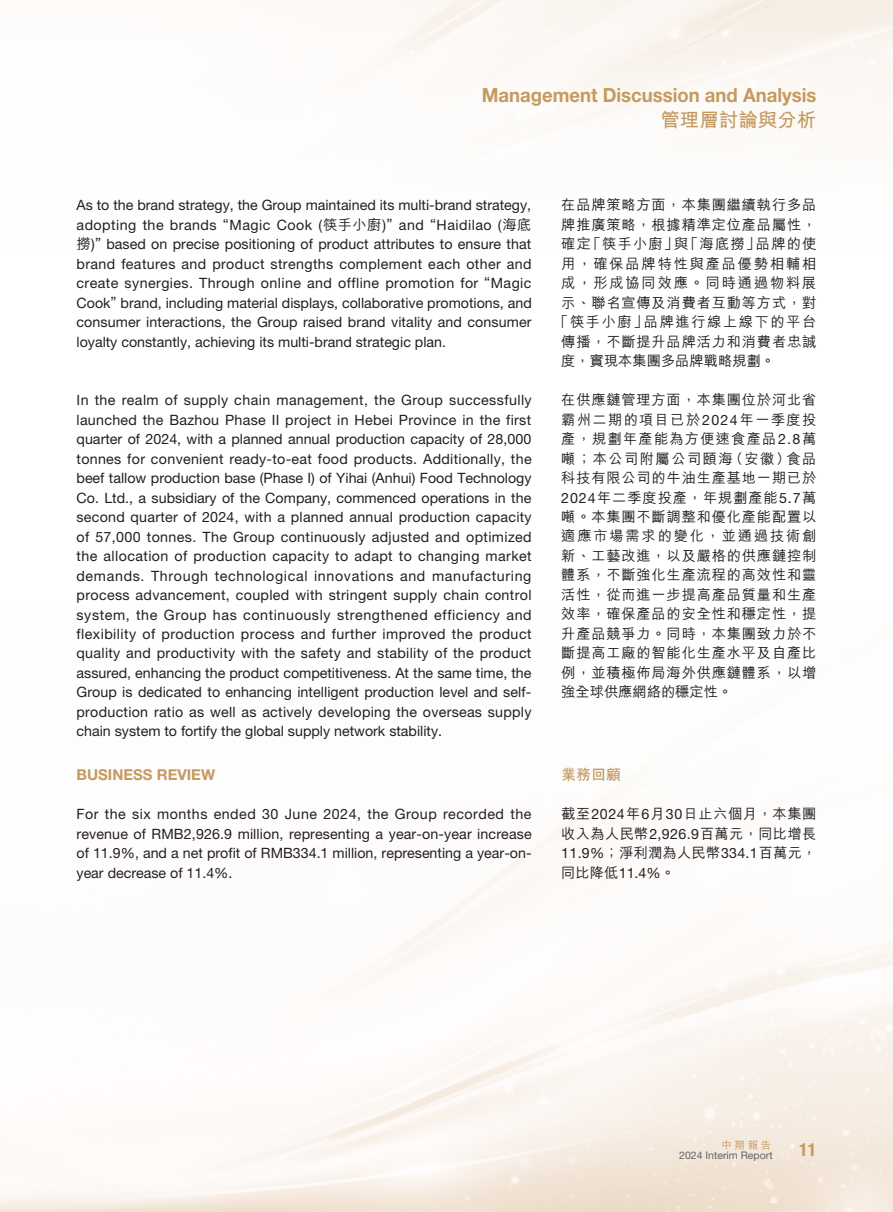
<style>
.page{position:relative;width:893px;height:1212px;background:#fff}
.page>*{position:absolute;margin:0;border:0;box-sizing:border-box;transform-origin:0 0}
.t1{font:700 19.5px "Helvetica Neue LT Std";color:#c49a60;scale:.95 1}
.t2{font:700 19.5px "M Hei HK";color:#c49a60}
.t3{font:700 condensed 18px "Helvetica Neue LT Std";color:#c49a60}
.t4{font:700 15px "Helvetica Neue LT Std";color:#c49a60}
.t5{font:700 15px "C Hei 2 HK";color:#c49a60}
.t6{font:14.25px/19.5px "Helvetica Neue LT Std";color:#231f20;text-align:justify}
.t7{font:500 14.25px/19.5px "M Hei HK";letter-spacing:.055em;color:#231f20;text-align:justify}
.t8{font:500 14.25px "M Hei HK";letter-spacing:.125em;color:#231f20}
.t9{font:500 14.25px "M Hei HK";letter-spacing:.085em;color:#231f20}
.t10{font:500 14.25px "M Hei HK";letter-spacing:.11em;color:#231f20}
.t11{font:500 14.25px "M Hei HK";color:#231f20}
.t12{font:10.5px "Helvetica Neue LT Std";color:#636366}
.t13{font:500 10.5px "M Hei HK";color:#c49a60}
.s1{font-family:"M Hei HK";font-weight:500}
.s2{font-family:"Helvetica Neue LT Std";font-weight:400}
</style>
<div class="page">
<h1 class="t1" style="left:482px;top:83px;width:354px">Management Discussion and Analysis</h1>
<h1 class="t2" style="left:660px;top:105px;width:157px">管理層討論與分析</h1>
<p class="t6" style="left:77px;top:195px;width:457px">As to the brand strategy, the Group maintained its multi-brand strategy, adopting the brands “Magic Cook (<span class="s1">筷手小廚</span>)” and “Haidilao (<span class="s1">海底撈</span>)” based on precise positioning of product attributes to ensure that brand features and product strengths complement each other and create synergies. Through online and offline promotion for “Magic Cook” brand, including material displays, collaborative promotions, and consumer interactions, the Group raised brand vitality and consumer loyalty constantly, achieving its multi-brand strategic plan.</p>
<p class="t6" style="left:77px;top:390px;width:457px">In the realm of supply chain management, the Group successfully launched the Bazhou Phase II project in Hebei Province in the first quarter of 2024, with a planned annual production capacity of 28,000 tonnes for convenient ready-to-eat food products. Additionally, the beef tallow production base (Phase I) of Yihai (Anhui) Food Technology Co. Ltd., a subsidiary of the Company, commenced operations in the second quarter of 2024, with a planned annual production capacity of 57,000 tonnes. The Group continuously adjusted and optimized the allocation of production capacity to adapt to changing market demands. Through technological innovations and manufacturing process advancement, coupled with stringent supply chain control system, the Group has continuously strengthened efficiency and flexibility of production process and further improved the product quality and productivity with the safety and stability of the product assured, enhancing the product competitiveness. At the same time, the Group is dedicated to enhancing intelligent production level and self&shy;production ratio as well as actively developing the overseas supply chain system to fortify the global supply network stability.</p>
<p class="t4" style="left:77px;top:765px;width:140px">BUSINESS REVIEW</p>
<p class="t6" style="left:77px;top:804px;width:457px">For the six months ended 30 June 2024, the Group recorded the revenue of RMB2,926.9 million, representing a year-on-year increase of 11.9%, and a net profit of RMB334.1 million, representing a year-on&shy;year decrease of 11.4%.</p>
<p class="t7" style="left:561px;top:194px;width:257px">在品牌策略方面，本集團繼續執行多品</p>
<p class="t7" style="left:561px;top:213px;width:257px">牌推廣策略，根據精準定位產品屬性，</p>
<p class="t9" style="left:561px;top:233px;width:257px">確定「筷手小廚」與「海底撈」品牌的使</p>
<p class="t8" style="left:561px;top:253px;width:257px">用，確保品牌特性與產品優勢相輔相</p>
<p class="t8" style="left:561px;top:272px;width:257px">成，形成協同效應。同時通過物料展</p>
<p class="t7" style="left:561px;top:291px;width:257px">示、聯名宣傳及消費者互動等方式，對</p>
<p class="t10" style="left:554px;top:311px;width:264px">「筷手小廚」品牌進行線上線下的平台</p>
<p class="t7" style="left:561px;top:330px;width:257px">傳播，不斷提升品牌活力和消費者忠誠</p>
<p class="t11" style="left:561px;top:350px;width:215px">度，實現本集團多品牌戰略規劃。</p>
<p class="t7" style="left:561px;top:389px;width:257px">在供應鏈管理方面，本集團位於河北省霸州二期的項目已於<span class="s2">2024</span>年一季度投產，規劃年產能為方便速食產品<span class="s2">2.8</span>萬噸；本公司附屬公司頤海（安徽）食品科技有限公司的牛油生產基地一期已於<span class="s2">2024</span>年二季度投產，年規劃產能<span class="s2">5.7</span>萬噸。本集團不斷調整和優化產能配置以適應市場需求的變化，並通過技術創新、工藝改進，以及嚴格的供應鏈控制體系，不斷強化生產流程的高效性和靈活性，從而進一步提高產品質量和生產效率，確保產品的安全性和穩定性，提升產品競爭力。同時，本集團致力於不斷提高工廠的智能化生產水平及自產比例，並積極佈局海外供應鏈體系，以增強全球供應網絡的穩定性。</p>
<p class="t5" style="left:561px;top:764px;width:61px">業務回顧</p>
<p class="t7" style="left:561px;top:803px;width:257px">截至<span class="s2">2024</span>年<span class="s2">6</span>月<span class="s2">30</span>日止六個月，本集團收入為人民幣<span class="s2">2,926.9</span>百萬元，同比增長<span class="s2">11.9%</span>；淨利潤為人民幣<span class="s2">334.1</span>百萬元，同比降低<span class="s2">11.4%</span>。</p>
<p class="t13" style="left:721px;top:1137px;width:51px">中期報告</p>
<p class="t12" style="left:679px;top:1149px;width:95px">2024 Interim Report</p>
<p class="t3" style="left:799px;top:1138px;width:19px">11</p>
</div>
